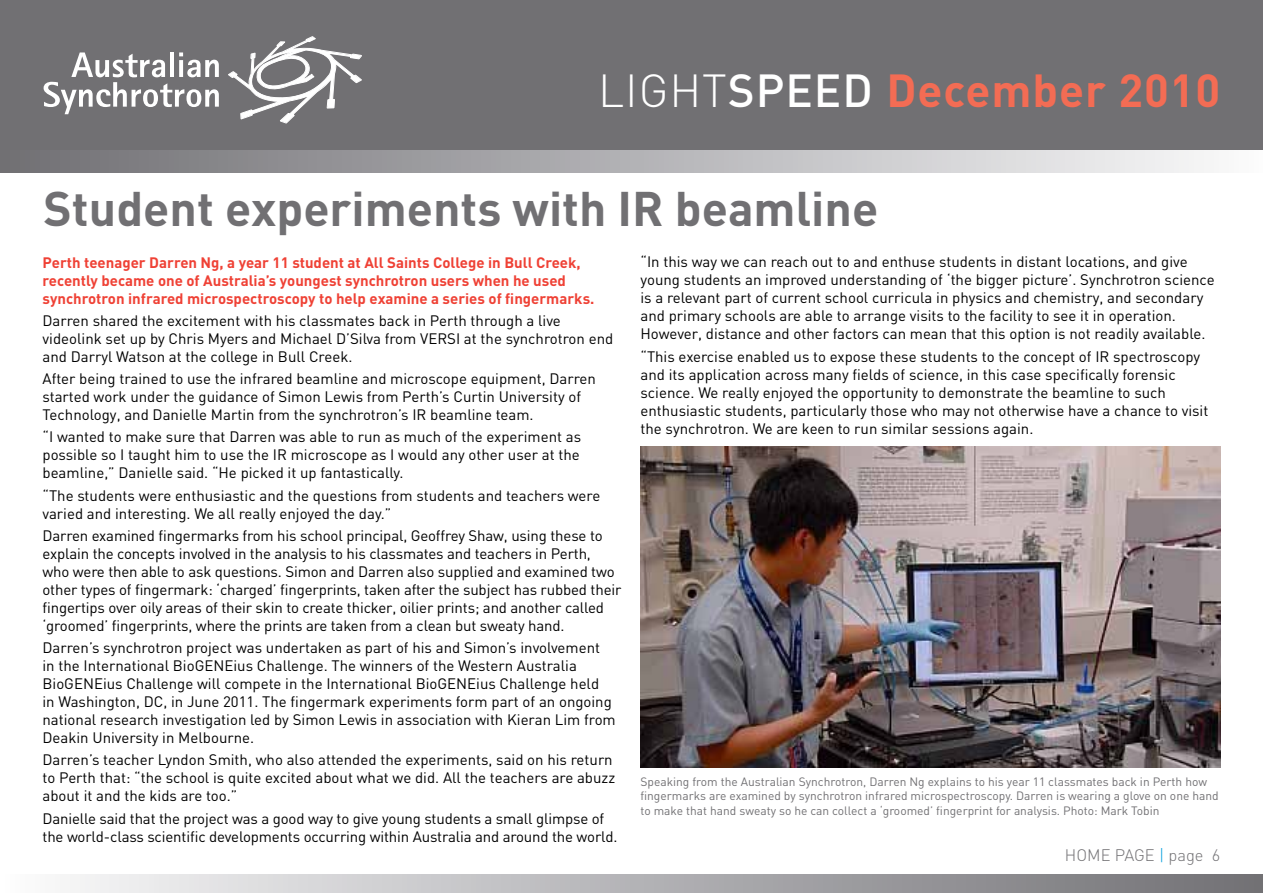
<style>
.page{position:relative;width:1263px;height:893px;background:#fff}
.page>*{position:absolute;margin:0;border:0;box-sizing:border-box;transform-origin:0 0}
.t1{font:700 48px "DIN";color:#717073}
.t2{font:700 45.75px "DIN";letter-spacing:.02em;color:#f36c54}
.t3{font:300 16.5px "DIN";color:#717073}
.t4{font:15px/18px "DIN";color:#000}
.t5{font:700 15px/18px "DIN";color:#ef4135}
.t6{font:12px/14.4px "DIN";color:#717073}
.s1{font-weight:300;color:#fff}
.s2{font-weight:500;color:#fff}
.s3{color:#009ddc}
</style>
<div class="page">
<div style="left:0;top:875px;width:1263px;height:18px;background:linear-gradient(to right,#fbfbfc,#6f6e73)"></div>
<div style="left:0;top:0;width:1263px;height:152px;background:#717073"></div>
<svg style="left:44px;top:52px;width:175px;height:62px"></svg>
<svg style="left:228px;top:36px;width:134px;height:87px"></svg>
<div style="left:0;top:151px;width:1263px;height:21px;background:linear-gradient(to right,#6e6d72,#fafafb)"></div>
<img style="left:640px;top:446px;width:580px;height:321px">
<h2 class="t2" style="left:598px;top:60px;width:624px"><span class="s1">LIGHT</span><span class="s2">SPEED</span> December 2010</h2>
<h1 class="t1" style="left:44px;top:177px;width:836px">Student experiments with IR beamline</h1>
<p class="t5" style="left:43px;top:253px;width:553px">Perth teenager Darren Ng, a year 11 student at All Saints College in Bull Creek, recently became one of Australia’s youngest synchrotron users when he used synchrotron infrared microspectroscopy to help examine a series of fingermarks.</p>
<p class="t4" style="left:43px;top:311px;width:572px">Darren shared the excitement with his classmates back in Perth through a live videolink set up by Chris Myers and Michael D’Silva from VERSI at the synchrotron end and Darryl Watson at the college in Bull Creek.</p>
<p class="t4" style="left:43px;top:369px;width:555px">After being trained to use the infrared beamline and microscope equipment, Darren started work under the guidance of Simon Lewis from Perth’s Curtin University of<br>Technology, and Danielle Martin from the synchrotron’s IR beamline team.</p>
<p class="t4" style="left:43px;top:428px;width:540px;text-align:justify">“I wanted to make sure that Darren was able to run as much of the experiment as possible so I taught him to use the IR microscope as I would any other user at the beamline,” Danielle said. “He picked it up fantastically.</p>
<p class="t4" style="left:43px;top:486px;width:559px">“The students were enthusiastic and the questions from students and teachers were varied and interesting. We all really enjoyed the day.”</p>
<p class="t4" style="left:43px;top:526px;width:580px">Darren examined fingermarks from his school principal, Geoffrey Shaw, using these to explain the concepts involved in the analysis to his classmates and teachers in Perth, who were then able to ask questions. Simon and Darren also supplied and examined two other types of fingermark: ‘charged’ fingerprints, taken after the subject has rubbed their fingertips over oily areas of their skin to create thicker, oilier prints; and another called ‘groomed’ fingerprints, where the prints are taken from a clean but sweaty hand.</p>
<p class="t4" style="left:43px;top:638px;width:575px">Darren’s synchrotron project was undertaken as part of his and Simon’s involvement in the International BioGENEius Challenge. The winners of the Western Australia BioGENEius Challenge will compete in the International BioGENEius Challenge held<br>in Washington, DC, in June 2011. The fingermark experiments form part of an ongoing national research investigation led by Simon Lewis in association with Kieran Lim from Deakin University in Melbourne.</p>
<p class="t4" style="left:43px;top:751px;width:574px">Darren’s teacher Lyndon Smith, who also attended the experiments, said on his return to Perth that: “the school is quite excited about what we did. All the teachers are abuzz about it and the kids are too.”</p>
<p class="t4" style="left:43px;top:809px;width:576px">Danielle said that the project was a good way to give young students a small glimpse of the world-class scientific developments occurring within Australia and around the world.</p>
<p class="t4" style="left:640px;top:253px;width:576px">“In this way we can reach out to and enthuse students in distant locations, and give young students an improved understanding of ‘the bigger picture’. Synchrotron science is a relevant part of current school curricula in physics and chemistry, and secondary and primary schools are able to arrange visits to the facility to see it in operation.<br>However, distance and other factors can mean that this option is not readily available.</p>
<p class="t4" style="left:640px;top:347px;width:569px">“This exercise enabled us to expose these students to the concept of IR spectroscopy and its application across many fields of science, in this case specifically forensic science. We really enjoyed the opportunity to demonstrate the beamline to such enthusiastic students, particularly those who may not otherwise have a chance to visit the synchrotron. We are keen to run similar sessions again.</p>
<p class="t6" style="left:640px;top:774px;width:580px">Speaking from the Australian Synchrotron, Darren Ng explains to his year 11 classmates back in Perth how fingermarks are examined by synchrotron infrared microspectroscopy. Darren is wearing a glove on one hand to make that hand sweaty so he can collect a ‘groomed’ fingerprint for analysis. Photo: Mark Tobin</p>
<p class="t3" style="left:1065px;top:844px;width:157px">HOME PAGE <span class="s3">|</span> PAGE 6</p>
</div>
